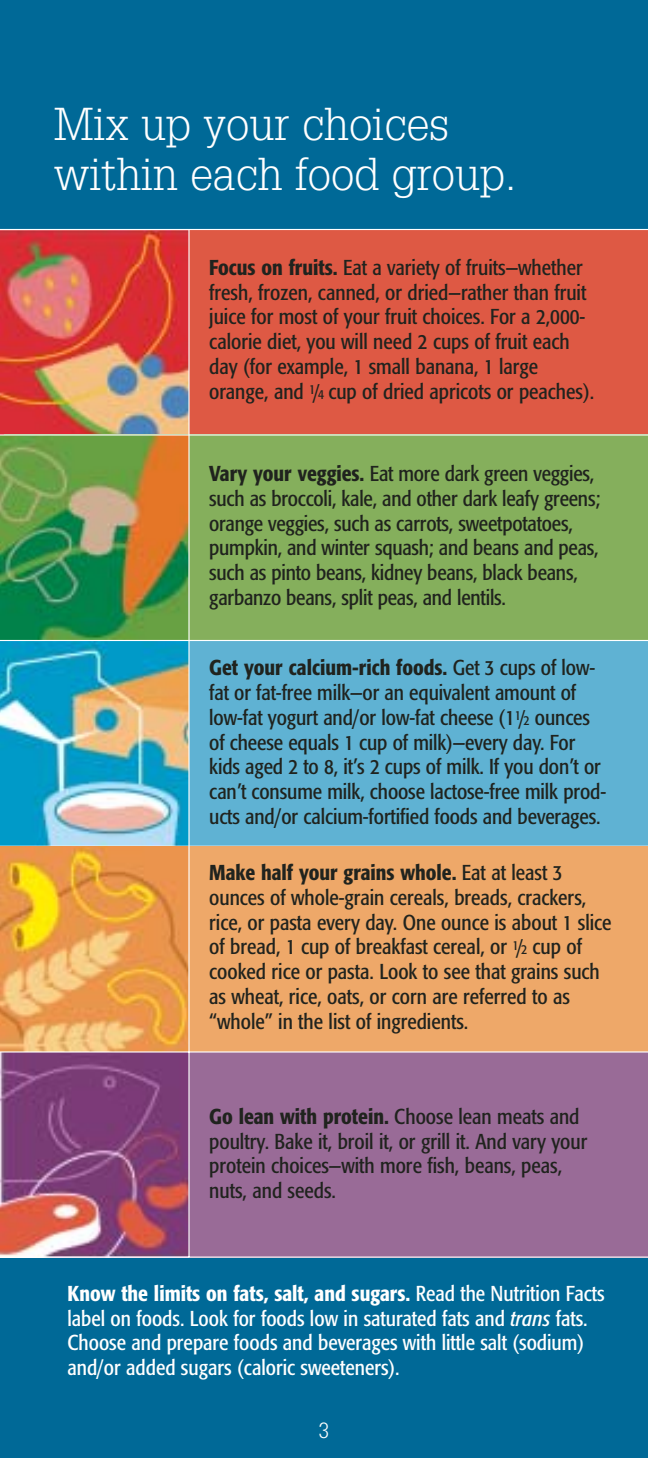
<style>
.page{position:relative;width:648px;height:1458px;background:#006997}
.page>*{position:absolute;margin:0;border:0;box-sizing:border-box;transform-origin:0 0}
.t1{font:300 45px/49.5px "Glypha";color:#fff}
.t2{font:condensed 21.38px/24.8px "Formata";color:#20231e}
.t3{font:condensed 21.38px/24.8px "Formata";color:#fff}
.t4{font:300 21.38px "Glypha";color:#fff}
.s1{font-weight:500}
.s2{font-size:20.25px}
.s3{font-size:13.5px}
.s4{font-style:italic}
</style>
<div class="page">
<div style="left:5px;top:230px;width:643px;height:205px;background:#de5944"></div>
<img style="left:0;top:230px;width:188px;height:204px">
<div style="left:5px;top:434px;width:643px;height:206px;background:#85af5c"></div>
<img style="left:0;top:436px;width:188px;height:204px">
<div style="left:5px;top:641px;width:643px;height:205px;background:#5fb2d3"></div>
<img style="left:0;top:641px;width:188px;height:205px">
<hr style="left:0;top:846px;width:648px;height:1px;background:#fff">
<div style="left:5px;top:847px;width:643px;height:205px;background:#eea869"></div>
<div style="left:5px;top:1052px;width:643px;height:206px;background:#996b97"></div>
<svg style="left:0;top:1053px;width:188px;height:204px;background:#934e78"></svg>
<hr style="left:0;top:434px;width:648px;height:2px;background:#fff">
<hr style="left:0;top:229px;width:648px;height:1px;background:#fff">
<hr style="left:0;top:640px;width:648px;height:1px;background:#fff">
<svg style="left:0;top:847px;width:188px;height:204px;background:#eca54e"></svg>
<hr style="left:188px;top:230px;width:2px;height:1027px;background:#fff">
<hr style="left:0;top:1051px;width:648px;height:2px;background:#fff">
<hr style="left:0;top:1257px;width:648px;height:1px;background:#fff">
<p class="t1" style="left:54px;top:103px;width:464px">Mix up your choices within each food group.</p>
<p class="t2" style="left:209px;top:257px;width:386px"><span class="s1">Focus on fruits.</span> Eat a variety of fruits—whether fresh, frozen, canned, or dried—rather than fruit juice for most of your fruit choices. For a 2,000- calorie diet, you will need 2 cups of fruit each day (for example, 1 small banana, 1 large orange, and <sup>1</sup><span class="s2">/</span><span class="s3">4</span> cup of dried apricots or peaches).</p>
<p class="t2" style="left:209px;top:463px;width:393px"><span class="s1">Vary your veggies.</span> Eat more dark green veggies, such as broccoli, kale, and other dark leafy greens; orange veggies, such as carrots, sweetpotatoes, pumpkin, and winter squash; and beans and peas, such as pinto beans, kidney beans, black beans, garbanzo beans, split peas, and lentils.</p>
<p class="t2" style="left:209px;top:657px;width:398px"><span class="s1">Get your calcium-rich foods.</span> Get 3 cups of low&shy;fat or fat-free milk—or an equivalent amount of low-fat yogurt and/or low-fat cheese (1<sup>1</sup><span class="s2">/</span><span class="s3">2</span> ounces of cheese equals 1 cup of milk)—every day. For kids aged 2 to 8, it’s 2 cups of milk. If you don’t or can’t consume milk, choose lactose-free milk prod&shy;ucts and/or calcium-fortified foods and beverages.</p>
<p class="t2" style="left:209px;top:862px;width:404px"><span class="s1">Make half your grains whole.</span> Eat at least 3 ounces of whole-grain cereals, breads, crackers, rice, or pasta every day. One ounce is about 1 slice of bread, 1 cup of breakfast cereal, or <sup>1</sup><span class="s2">/</span><span class="s3">2</span> cup of cooked rice or pasta. Look to see that grains such as wheat, rice, oats, or corn are referred to as “whole” in the list of ingredients.</p>
<p class="t2" style="left:209px;top:1106px;width:380px"><span class="s1">Go lean with protein.</span> Choose lean meats and poultry. Bake it, broil it, or grill it. And vary your protein choices—with more fish, beans, peas, nuts, and seeds.</p>
<p class="t3" style="left:67px;top:1283px;width:539px"><span class="s1">Know the limits on fats, salt, and sugars.</span> Read the Nutrition Facts label on foods. Look for foods low in saturated fats and <span class="s4">trans</span> fats.<br>Choose and prepare foods and beverages with little salt (sodium) and/or added sugars (caloric sweeteners).</p>
<p class="t4" style="left:318px;top:1422px;width:12px">3</p>
</div>
